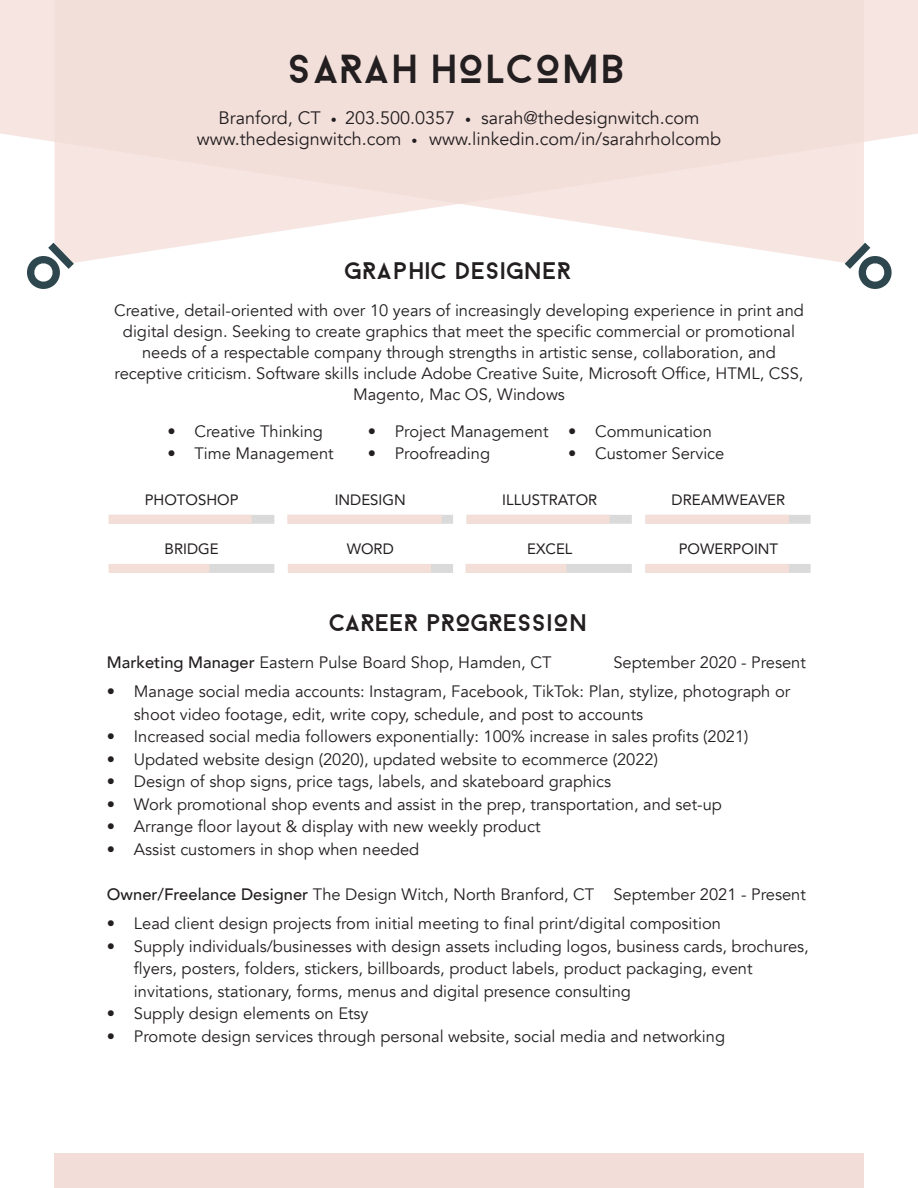
<style>
.page{position:relative;width:918px;height:1188px;background:#fff}
.page>*{position:absolute;margin:0;border:0;box-sizing:border-box;transform-origin:0 0}
.t1{font:40.5px "Droidiga";color:#231f20}
.t2{font:24px "Droidiga";color:#231f20}
.t3{font:18px "Avenir";color:#231f20}
.t4{font:16.5px/21px "Avenir";color:#231f20}
.t5{font:15px "Avenir";color:#231f20}
.s1{font-size:12px}
.s2{font-weight:500}
</style>
<div class="page">
<div style="left:55px;top:1154px;width:809px;height:34px;background:#f3ddd8"></div>
<svg style="left:0;top:0;width:55px;height:241px;fill:#f6e5e1"></svg>
<svg style="left:55px;top:0;width:863px;height:263px;background:#f5e4e0"></svg>
<div style="left:109px;top:515px;width:165px;height:9px;background:#dadada"></div>
<div style="left:288px;top:515px;width:165px;height:9px;background:#dadada"></div>
<div style="left:467px;top:515px;width:165px;height:9px;background:#dadada"></div>
<div style="left:645px;top:515px;width:166px;height:9px;background:#dadada"></div>
<div style="left:109px;top:515px;width:143px;height:9px;background:#f3dfd8"></div>
<div style="left:467px;top:515px;width:143px;height:9px;background:#f3dfd8"></div>
<div style="left:646px;top:515px;width:143px;height:9px;background:#f3dfd8"></div>
<div style="left:109px;top:564px;width:165px;height:9px;background:#dadada"></div>
<div style="left:288px;top:564px;width:165px;height:9px;background:#dadada"></div>
<div style="left:467px;top:564px;width:165px;height:9px;background:#dadada"></div>
<div style="left:645px;top:564px;width:166px;height:9px;background:#dadada"></div>
<div style="left:109px;top:564px;width:101px;height:9px;background:#f3dfd8"></div>
<div style="left:465px;top:564px;width:101px;height:9px;background:#f3dfd8"></div>
<div style="left:646px;top:564px;width:143px;height:9px;background:#f3dfd8"></div>
<div style="left:288px;top:564px;width:143px;height:9px;background:#f3dfd8"></div>
<div style="left:287px;top:515px;width:155px;height:9px;background:#f3dfd8"></div>
<svg style="left:54px;top:241px;width:21px;height:22px"></svg>
<svg style="left:844px;top:241px;width:54px;height:22px"></svg>
<p class="t1" style="left:290px;top:46px;width:339px">SARAH HOLCOMB</p>
<p class="t3" style="left:218px;top:107px;width:483px">Branford, CT <span class="s1">•</span> 203.500.0357 <span class="s1">•</span> sarah@thedesignwitch.com</p>
<p class="t3" style="left:197px;top:128px;width:526px">www.thedesignwitch.com <span class="s1">•</span> www.linkedin.com/in/sarahrholcomb</p>
<p class="t2" style="left:345px;top:257px;width:230px">GRAPHIC DESIGNER</p>
<p class="t4" style="left:114px;top:300px;width:691px;text-align:center">Creative, detail-oriented with over 10 years of increasingly developing experience in print and digital design. Seeking to create graphics that meet the specific commercial or promotional needs of a respectable company through strengths in artistic sense, collaboration, and receptive criticism. Software skills include Adobe Creative Suite, Microsoft Office, HTML, CSS, Magento, Mac OS, Windows</p>
<p class="t4" style="left:167px;top:421px;width:157px">• Creative Thinking</p>
<p class="t4" style="left:167px;top:443px;width:168px">• Time Management</p>
<p class="t4" style="left:568px;top:421px;width:145px">• Communication</p>
<p class="t4" style="left:568px;top:443px;width:158px">• Customer Service</p>
<p class="t4" style="left:368px;top:421px;width:182px">• Project Management</p>
<p class="t4" style="left:368px;top:443px;width:124px">• Proofreading</p>
<p class="t5" style="left:145px;top:488px;width:95px">PHOTOSHOP</p>
<p class="t5" style="left:165px;top:537px;width:56px">BRIDGE</p>
<p class="t5" style="left:335px;top:488px;width:73px">INDESIGN</p>
<p class="t5" style="left:347px;top:537px;width:49px">WORD</p>
<p class="t5" style="left:502px;top:488px;width:97px">ILLUSTRATOR</p>
<p class="t5" style="left:527px;top:537px;width:47px">EXCEL</p>
<p class="t5" style="left:672px;top:488px;width:115px">DREAMWEAVER</p>
<p class="t5" style="left:679px;top:537px;width:101px">POWERPOINT</p>
<p class="t2" style="left:330px;top:609px;width:261px">CAREER PROGRESSION</p>
<p class="t4" style="left:107px;top:652px;width:446px"><span class="s2">Marketing Manager</span> Eastern Pulse Board Shop, Hamden, CT</p>
<p class="t4" style="left:613px;top:652px;width:194px">September 2020 - Present</p>
<p class="t4" style="left:134px;top:681px;width:658px;line-height:22.5px;text-indent:-27px">• Manage social media accounts: Instagram, Facebook, TikTok: Plan, stylize, photograph or shoot video footage, edit, write copy, schedule, and post to accounts</p>
<p class="t4" style="left:107px;top:727px;width:643px">• Increased social media followers exponentially: 100% increase in sales profits (2021)</p>
<p class="t4" style="left:107px;top:749px;width:553px">• Updated website design (2020), updated website to ecommerce (2022)</p>
<p class="t4" style="left:107px;top:772px;width:506px">• Design of shop signs, price tags, labels, and skateboard graphics</p>
<p class="t4" style="left:107px;top:794px;width:617px">• Work promotional shop events and assist in the prep, transportation, and set-up</p>
<p class="t4" style="left:107px;top:817px;width:435px">• Arrange floor layout &amp; display with new weekly product</p>
<p class="t4" style="left:107px;top:839px;width:314px">• Assist customers in shop when needed</p>
<p class="t4" style="left:107px;top:884px;width:701px"><span class="s2">Owner/Freelance Designer</span> The Design Witch, North Branford, CT September 2021 - Present</p>
<p class="t4" style="left:107px;top:913px;width:616px">• Lead client design projects from initial meeting to final print/digital composition</p>
<p class="t4" style="left:134px;top:935px;width:676px;line-height:22.5px;text-indent:-27px">• Supply individuals/businesses with design assets including logos, business cards, brochures, flyers, posters, folders, stickers, billboards, product labels, product packaging, event invitations, stationary, forms, menus and digital presence consulting</p>
<p class="t4" style="left:107px;top:1003px;width:263px">• Supply design elements on Etsy</p>
<p class="t4" style="left:107px;top:1026px;width:620px">• Promote design services through personal website, social media and networking</p>
</div>
